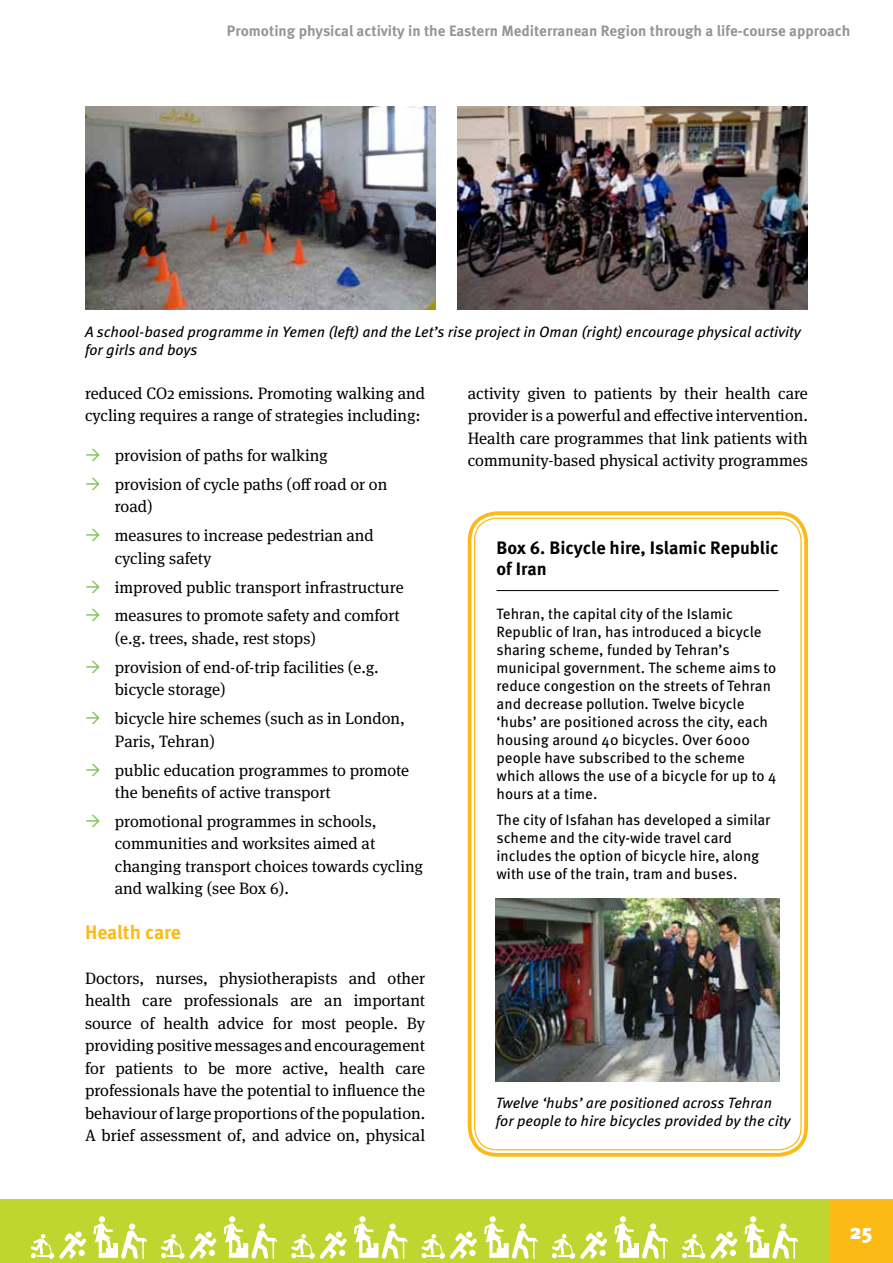
<style>
.page{position:relative;width:893px;height:1263px;background:#fff}
.page>*{position:absolute;margin:0;border:0;box-sizing:border-box;transform-origin:0 0}
.t1{font:900 21px "Meta OT";color:#fff}
.t2{font:700 19.5px "Meta Pro";letter-spacing:-.005em;color:#fbba16}
.t3{font:700 18px/21.6px "Meta Pro";color:#000}
.t4{font:16.5px/22.5px "Meta Serif Pro";color:#000}
.t5{font:15px/18px "Meta Pro";color:#000}
.t6{font:italic 15px/18px "Meta Pro";color:#000}
.t7{font:700 15px "Meta Pro";color:#939598}
</style>
<div class="page">
<div style="left:0;top:1199px;width:893px;height:64px;background:#bfd630"></div>
<svg style="left:31px;top:1232px;width:56px;height:27px"></svg>
<svg style="left:93px;top:1216px;width:54px;height:43px"></svg>
<svg style="left:291px;top:1232px;width:56px;height:27px"></svg>
<div style="left:359px;top:1216px;width:7px;height:6px;background:#fff;border-radius:50%"></div>
<svg style="left:354px;top:1222px;width:54px;height:37px"></svg>
<svg style="left:552px;top:1232px;width:55px;height:27px"></svg>
<svg style="left:614px;top:1216px;width:54px;height:43px"></svg>
<svg style="left:161px;top:1232px;width:56px;height:27px"></svg>
<svg style="left:224px;top:1216px;width:53px;height:43px"></svg>
<svg style="left:421px;top:1232px;width:56px;height:27px"></svg>
<svg style="left:484px;top:1216px;width:54px;height:43px"></svg>
<svg style="left:682px;top:1232px;width:56px;height:27px"></svg>
<svg style="left:745px;top:1216px;width:53px;height:43px"></svg>
<div style="left:829px;top:1199px;width:64px;height:64px;background:#fbba16"></div>
<img style="left:457px;top:106px;width:351px;height:203px">
<img style="left:85px;top:106px;width:351px;height:203px">
<hr style="left:496px;top:590px;width:282px;height:1px;background:#000">
<div style="left:468px;top:511px;width:340px;height:646px;border:4px solid #fbba16;border-radius:27px"></div>
<img style="left:496px;top:898px;width:283px;height:183px">
<p class="t7" style="left:227px;top:19px;width:625px">Promoting physical activity in the Eastern Mediterranean Region through a life-course approach</p>
<p class="t6" style="left:85px;top:322px;width:717px">A school-based programme in Yemen (left) and the Let’s rise project in Oman (right) encourage physical activity for girls and boys</p>
<p class="t4" style="left:468px;top:381px;width:342px;text-align:justify">activity given to patients by their health care provider is a powerful and effective intervention.<br>Health care programmes that link patients with community-based physical activity programmes</p>
<p class="t4" style="left:85px;top:381px;width:342px">reduced CO2 emissions. Promoting walking and cycling requires a range of strategies including:</p>
<p class="t4" style="left:115px;top:440px;width:274px;line-height:28.8px">provision of paths for walking provision of cycle paths (off road or on</p>
<p class="t4" style="left:115px;top:491px;width:261px;line-height:28.8px">road)<br>measures to increase pedestrian and</p>
<p class="t4" style="left:115px;top:543px;width:290px;line-height:28.8px">cycling safety<br>improved public transport infrastructure measures to promote safety and comfort</p>
<p class="t4" style="left:115px;top:623px;width:265px;line-height:28.8px">(e.g. trees, shade, rest stops) provision of end-of-trip facilities (e.g.</p>
<p class="t4" style="left:115px;top:674px;width:292px;line-height:28.8px">bicycle storage)<br>bicycle hire schemes (such as in London,</p>
<p class="t4" style="left:115px;top:726px;width:296px;line-height:28.8px">Paris, Tehran)<br>public education programmes to promote</p>
<p class="t4" style="left:115px;top:777px;width:263px;line-height:28.8px">the benefits of active transport promotional programmes in schools,</p>
<p class="t4" style="left:115px;top:832px;width:310px">communities and worksites aimed at changing transport choices towards cycling and walking (see Box 6).</p>
<p class="t2" style="left:85px;top:917px;width:97px">Health care</p>
<p class="t4" style="left:85px;top:966px;width:342px;text-align:justify">Doctors, nurses, physiotherapists and other health care professionals are an important source of health advice for most people. By providing positive messages and encouragement for patients to be more active, health care professionals have the potential to influence the behaviour of large proportions of the population.<br>A brief assessment of, and advice on, physical</p>
<p class="t3" style="left:496px;top:535px;width:284px">Box 6. Bicycle hire, Islamic Republic of Iran</p>
<p class="t5" style="left:496px;top:604px;width:282px">Tehran, the capital city of the Islamic Republic of Iran, has introduced a bicycle sharing scheme, funded by Tehran’s municipal government. The scheme aims to reduce congestion on the streets of Tehran and decrease pollution. Twelve bicycle ‘hubs’ are positioned across the city, each housing around 40 bicycles. Over 6000 people have subscribed to the scheme which allows the use of a bicycle for up to 4 hours at a time.</p>
<p class="t5" style="left:496px;top:810px;width:275px">The city of Isfahan has developed a similar scheme and the city-wide travel card includes the option of bicycle hire, along with use of the train, tram and buses.</p>
<p class="t6" style="left:496px;top:1092px;width:296px">Twelve ‘hubs’ are positioned across Tehran for people to hire bicycles provided by the city</p>
<p class="t1" style="left:849px;top:1219px;width:25px">25</p>
</div>
